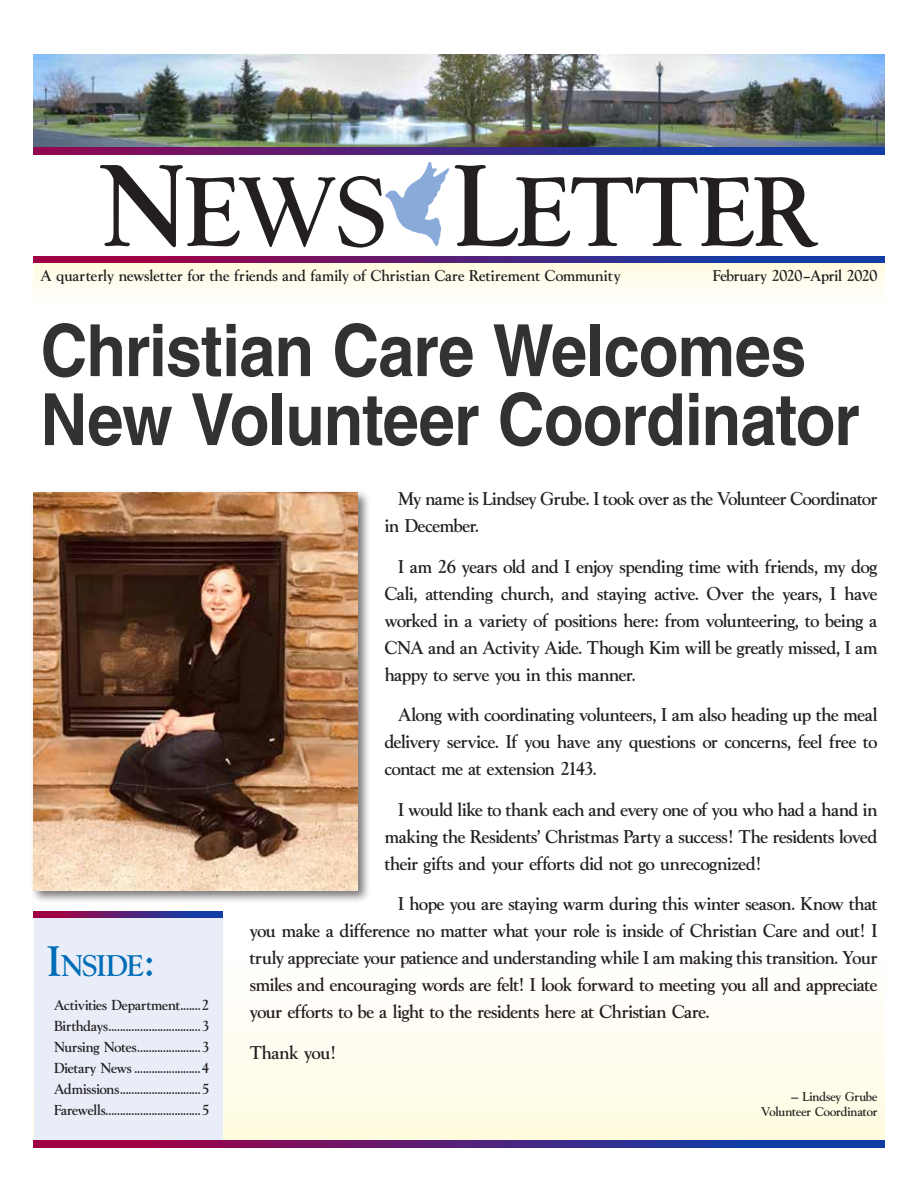
<style>
.page{position:relative;width:918px;height:1188px;background:#fff}
.page>*{position:absolute;margin:0;border:0;box-sizing:border-box;transform-origin:0 0}
.t1{font:700 condensed 72px/69px "Helvetica";letter-spacing:-.01em;color:#333132;scale:1.1 1}
.t2{font:31.5px "Goudy Light DTC";color:#006cb7}
.t3{font:19.5px/27px "Goudy Light DTC";letter-spacing:-.015em;color:#231f20;text-align:justify}
.t4{font:16.5px "Goudy Light DTC";color:#231f20}
.t5{font:15.3px/21px "Goudy Light DTC";letter-spacing:-.005em;color:#231f20;text-align:justify}
.t6{font:13.5px/15px "Goudy Light DTC";color:#231f20;text-align:right}
.s1{font-size:45px}
</style>
<div class="page">
<div style="left:34px;top:953px;width:850px;height:194px;background:linear-gradient(to bottom,#fffeff,#fffbe0)"></div>
<div style="left:34px;top:261px;width:850px;height:44px;background:linear-gradient(to bottom,#fffbdf,#fffefe)"></div>
<img style="left:34px;top:54px;width:850px;height:94px">
<svg style="left:34px;top:256px;width:850px;height:7px"></svg>
<svg style="left:34px;top:148px;width:850px;height:6px"></svg>
<div style="left:34px;top:918px;width:189px;height:225px;background:#e9edf7"></div>
<svg style="left:34px;top:911px;width:189px;height:7px"></svg>
<svg style="left:34px;top:1141px;width:850px;height:6px"></svg>
<svg style="left:100px;top:165px;width:718px;height:83px"></svg>
<div style="left:30px;top:489px;width:341px;height:415px;background:#231f20;opacity:.6"></div>
<img style="left:34px;top:493px;width:324px;height:398px">
<p class="t4" style="left:40px;top:267px;width:582px">A quarterly newsletter for the friends and family of Christian Care Retirement Community</p>
<p class="t4" style="left:713px;top:267px;width:166px">February 2020–April 2020</p>
<h1 class="t1" style="left:40px;top:315px;width:746px">Christian Care Welcomes<br>New Volunteer Coordinator</h1>
<h2 class="t2" style="left:47px;top:948px;width:108px"><span class="s1">I</span>NSIDE<span class="s1">:</span></h2>
<p class="t5" style="left:54px;top:994px;width:157px">Activities Department.......2<br>Birthdays................................3<br>Nursing Notes......................3<br>Dietary News .......................4<br>Admissions............................5<br>Farewells.................................5</p>
<p class="t3" style="left:385px;top:486px;width:494px;text-indent:13px">My name is Lindsey Grube. I took over as the Volunteer Coordinator in December.</p>
<p class="t3" style="left:385px;top:553px;width:494px;text-indent:13px">I am 26 years old and I enjoy spending time with friends, my dog Cali, attending church, and staying active. Over the years, I have worked in a variety of positions here: from volunteering, to being a CNA and an Activity Aide. Though Kim will be greatly missed, I am happy to serve you in this manner.</p>
<p class="t3" style="left:385px;top:702px;width:494px;text-indent:13px">Along with coordinating volunteers, I am also heading up the meal delivery service. If you have any questions or concerns, feel free to contact me at extension 2143.</p>
<p class="t3" style="left:385px;top:796px;width:494px;text-indent:13px">I would like to thank each and every one of you who had a hand in making the Residents’ Christmas Party a success! The residents loved their gifts and your efforts did not go unrecognized!</p>
<p class="t3" style="left:250px;top:891px;width:629px;text-indent:148px">I hope you are staying warm during this winter season. Know that you make a difference no matter what your role is inside of Christian Care and out! I truly appreciate your patience and understanding while I am making this transition. Your smiles and encouraging words are felt! I look forward to meeting you all and appreciate your efforts to be a light to the residents here at Christian Care.</p>
<p class="t3" style="left:250px;top:1039px;width:88px">Thank you!</p>
<p class="t6" style="left:761px;top:1089px;width:118px">— Lindsey Grube<br>Volunteer Coordinator</p>
</div>
